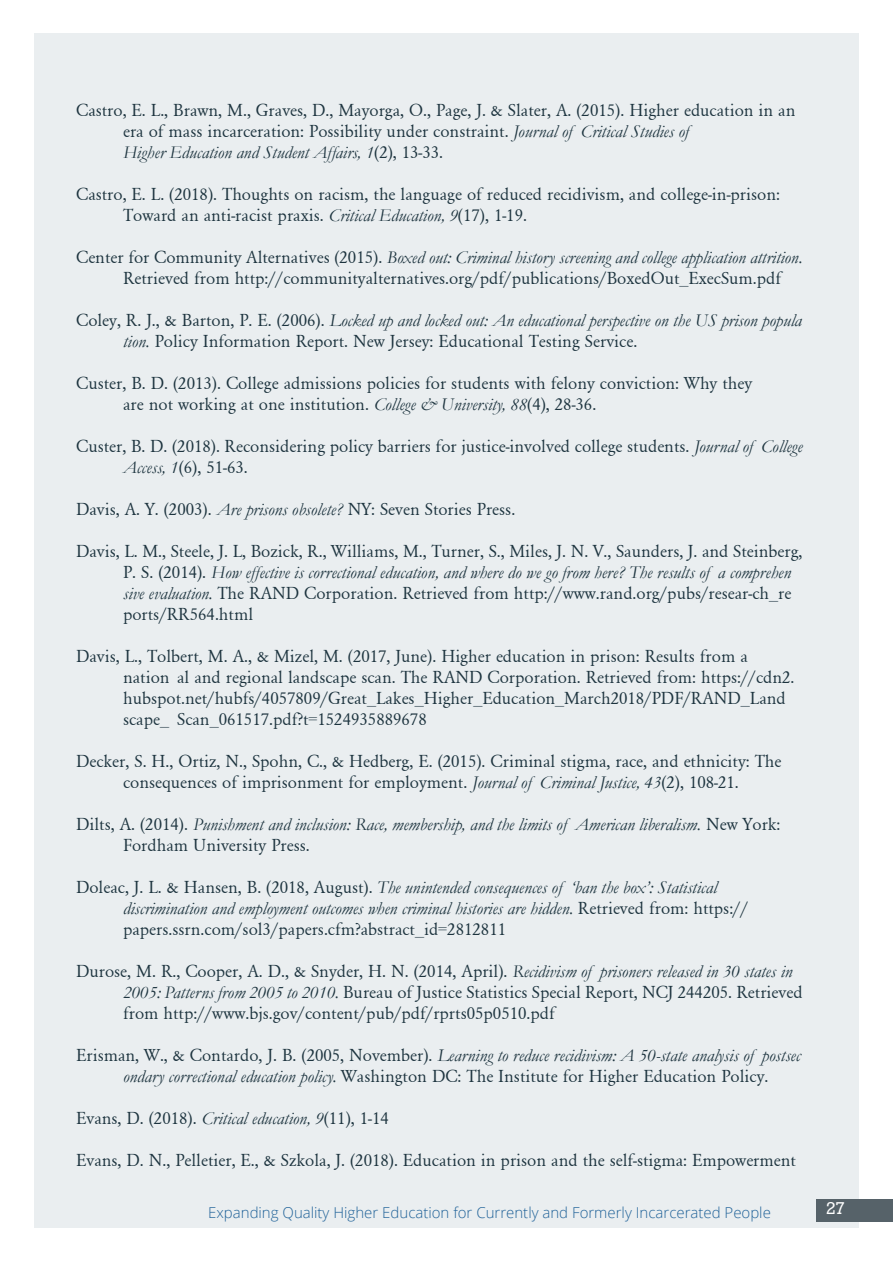
<style>
.page{position:relative;width:893px;height:1263px;background:#fff}
.page>*{position:absolute;margin:0;border:0;box-sizing:border-box;transform-origin:0 0}
.t1{font:21px "Rokkitt";color:#fff}
.t2{font:18px/21px "Garamond";color:#1d343f}
.t3{font:italic 18px/21px "Garamond";color:#1d343f}
.t4{font:300 15px "Open Sans";color:#216399}
.s1{font-style:italic}
.s2{font-style:normal}
</style>
<div class="page">
<div style="left:34px;top:33px;width:825px;height:1195px;background:#eaeef0"></div>
<div style="left:816px;top:1199px;width:77px;height:23px;background:#566269"></div>
<p class="t2" style="left:123px;top:99px;width:674px;text-indent:-47px">Castro, E. L., Brawn, M., Graves, D., Mayorga, O., Page, J. &amp; Slater, A. (2015). Higher education in an era of mass incarceration: Possibility under constraint. <span class="s1">Journal of Critical Studies of</span></p>
<p class="t3" style="left:123px;top:141px;width:322px">Higher Education and Student Affairs, 1<span class="s2">(2), 13-33.</span></p>
<p class="t2" style="left:123px;top:183px;width:658px;text-indent:-47px">Castro, E. L. (2018). Thoughts on racism, the language of reduced recidivism, and college-in-prison:<br>Toward an anti-racist praxis. <span class="s1">Critical Education, 9</span>(17), 1-19.</p>
<p class="t3" style="left:76px;top:246px;width:728px"><span class="s2">Center for Community Alternatives (2015).</span> Boxed out: Criminal history screening and college application attrition.</p>
<p class="t2" style="left:123px;top:267px;width:660px">Retrieved from http://communityalternatives.org/pdf/publications/BoxedOut_ExecSum.pdf</p>
<p class="t2" style="left:123px;top:309px;width:680px;text-indent:-47px">Coley, R. J., &amp; Barton, P. E. (2006). <span class="s1">Locked up and locked out: An educational perspective on the US prison popula tion.</span> Policy Information Report. New Jersey: Educational Testing Service.</p>
<p class="t2" style="left:76px;top:372px;width:678px">Custer, B. D. (2013). College admissions policies for students with felony conviction: Why they</p>
<p class="t2" style="left:123px;top:393px;width:475px">are not working at one institution. <span class="s1">College &amp; University, 88</span>(4), 28-36.</p>
<p class="t2" style="left:76px;top:435px;width:728px">Custer, B. D. (2018). Reconsidering policy barriers for justice-involved college students. <span class="s1">Journal of College</span></p>
<p class="t2" style="left:123px;top:456px;width:126px"><span class="s1">Access, 1</span>(6), 51-63.</p>
<p class="t2" style="left:76px;top:498px;width:441px">Davis, A. Y. (2003). <span class="s1">Are prisons obsolete?</span> NY: Seven Stories Press.</p>
<p class="t2" style="left:76px;top:540px;width:728px">Davis, L. M., Steele, J. L, Bozick, R., Williams, M., Turner, S., Miles, J. N. V., Saunders, J. and Steinberg,</p>
<p class="t2" style="left:123px;top:561px;width:670px;text-align:justify">P. S. (2014). <span class="s1">How effective is correctional education, and where do we go from here? The results of a comprehen sive evaluation.</span> The RAND Corporation. Retrieved from http://www.rand.org/pubs/resear-ch_re ports/RR564.html</p>
<p class="t2" style="left:76px;top:645px;width:673px">Davis, L., Tolbert, M. A., &amp; Mizel, M. (2017, June). Higher education in prison: Results from a</p>
<p class="t2" style="left:123px;top:666px;width:673px">nation al and regional landscape scan. The RAND Corporation. Retrieved from: https://cdn2. hubspot.net/hubfs/4057809/Great_Lakes_Higher_Education_March2018/PDF/RAND_Land scape_ Scan_061517.pdf?t=1524935889678</p>
<p class="t2" style="left:76px;top:750px;width:707px;text-align:center">Decker, S. H., Ortiz, N., Spohn, C., &amp; Hedberg, E. (2015). Criminal stigma, race, and ethnicity: The consequences of imprisonment for employment. <span class="s1">Journal of Criminal Justice, 43</span>(2), 108-21.</p>
<p class="t3" style="left:123px;top:813px;width:659px;text-indent:-47px"><span class="s2">Dilts, A. (2014).</span> Punishment and inclusion: Race, membership, and the limits of American liberalism. <span class="s2">New York:<br>Fordham University Press.</span></p>
<p class="t3" style="left:76px;top:876px;width:642px"><span class="s2">Doleac, J. L. &amp; Hansen, B. (2018, August).</span> The unintended consequences of ‘ban the box’: Statistical</p>
<p class="t2" style="left:123px;top:897px;width:627px"><span class="s1">discrimination and employment outcomes when criminal histories are hidden.</span> Retrieved from: https:// papers.ssrn.com/sol3/papers.cfm?abstract_id=2812811</p>
<p class="t2" style="left:123px;top:960px;width:681px;text-indent:-47px">Durose, M. R., Cooper, A. D., &amp; Snyder, H. N. (2014, April). <span class="s1">Recidivism of prisoners released in 30 states in<br>2005: Patterns from 2005 to 2010.</span> Bureau of Justice Statistics Special Report, NCJ 244205. Retrieved</p>
<p class="t2" style="left:123px;top:1002px;width:433px">from http://www.bjs.gov/content/pub/pdf/rprts05p0510.pdf</p>
<p class="t2" style="left:123px;top:1044px;width:679px;text-indent:-47px">Erisman, W., &amp; Contardo, J. B. (2005, November). <span class="s1">Learning to reduce recidivism: A 50-state analysis of postsec ondary correctional education policy.</span> Washington DC: The Institute for Higher Education Policy.</p>
<p class="t2" style="left:76px;top:1107px;width:314px">Evans, D. (2018). <span class="s1">Critical education, 9</span>(11), 1-14</p>
<p class="t2" style="left:76px;top:1149px;width:721px">Evans, D. N., Pelletier, E., &amp; Szkola, J. (2018). Education in prison and the self-stigma: Empowerment</p>
<p class="t4" style="left:208px;top:1202px;width:564px">Expanding Quality Higher Education for Currently and Formerly Incarcerated People</p>
<p class="t1" style="left:826px;top:1199px;width:19px">27</p>
</div>
